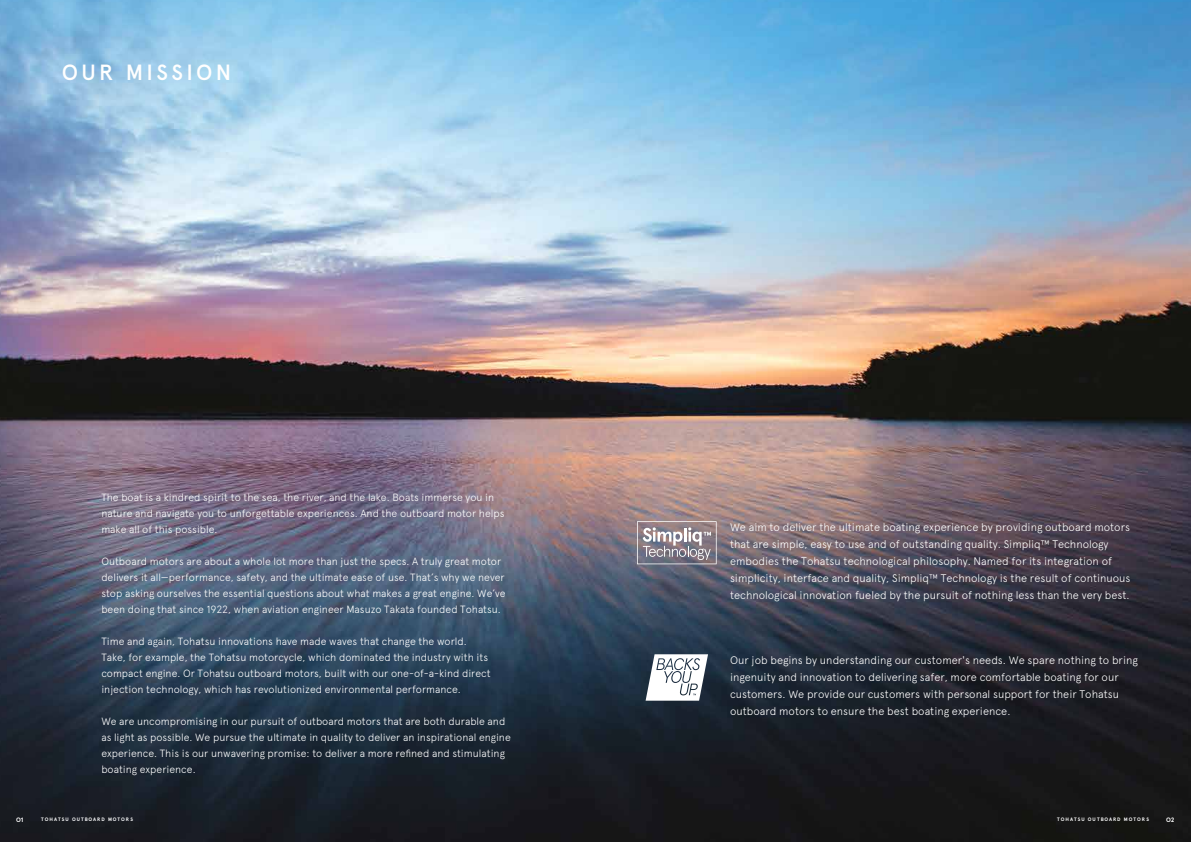
<style>
.page{position:relative;width:1191px;height:842px;background:#fff}
.page>*{position:absolute;margin:0;border:0;box-sizing:border-box;transform-origin:0 0}
.t1{font:500 22px "Apercu";letter-spacing:.15em;color:#fff}
.t2{font:300 11px/17px "Apercu";color:#fff}
.t3{font:300 10.5px/16px "Apercu";color:#fff}
.t4{font:700 6.4px "Apercu";color:#fff}
.t5{font:700 5px "Apercu";letter-spacing:.195em;color:#fff}
.s1{font-family:"Koz Min Pr 6 N";font-weight:400}
.s2{font-size:6.4px}
</style>
<div class="page">
<img style="left:0;top:0;width:1191px;height:842px">
<svg style="left:637px;top:521px;width:79px;height:43px;background:#9c939b"></svg>
<svg style="left:645px;top:654px;width:63px;height:47px"></svg>
<h1 class="t1" style="left:62px;top:59px;width:171px">OUR MISSION</h1>
<p class="t3" style="left:101px;top:489px;width:404px">The boat is a kindred spirit to the sea, the river, and the lake. Boats immerse you in nature and navigate you to unforgettable experiences. And the outboard motor helps make all of this possible.</p>
<p class="t3" style="left:101px;top:553px;width:406px">Outboard motors are about a whole lot more than just the specs. A truly great motor delivers it all—performance, safety, and the ultimate ease of use. That’s why we never stop asking ourselves the essential questions about what makes a great engine. We’ve been doing that since 1922, when aviation engineer Masuzo Takata founded Tohatsu.</p>
<p class="t3" style="left:101px;top:633px;width:391px">Time and again, Tohatsu innovations have made waves that change the world.<br>Take, for example, the Tohatsu motorcycle, which dominated the industry with its compact engine. Or Tohatsu outboard motors, built with our one-of-a-kind direct injection technology, which has revolutionized environmental performance.</p>
<p class="t3" style="left:101px;top:713px;width:411px">We are uncompromising in our pursuit of outboard motors that are both durable and as light as possible. We pursue the ultimate in quality to deliver an inspirational engine experience. This is our unwavering promise: to deliver a more refined and stimulating boating experience.</p>
<p class="t2" style="left:730px;top:518px;width:402px">We aim to deliver the ultimate boating experience by providing outboard motors that are simple, easy to use and of outstanding quality. Simpliq™ Technology embodies the Tohatsu technological philosophy. Named for its integration of simplicity, interface and quality, Simpliq™ Technology is the result of continuous technological innovation fueled by the pursuit of nothing less than the very best.</p>
<p class="t2" style="left:730px;top:651px;width:409px">Our job begins by understanding our customer's needs. We spare nothing to bring ingenuity and innovation to delivering safer, more comfortable boating for our customers. We provide our customers with personal support for their Tohatsu outboard motors to ensure the best boating experience.</p>
<p class="t4" style="left:16px;top:816px;width:9px">O1</p>
<p class="t5" style="left:41px;top:817px;width:94px">TOHATSU OUTBOARD MOTORS</p>
<p class="t5" style="left:1057px;top:817px;width:119px">TOHATSU OUTBOARD MOTORS<span class="s1">　　　</span><span class="s2">O2</span></p>
</div>
